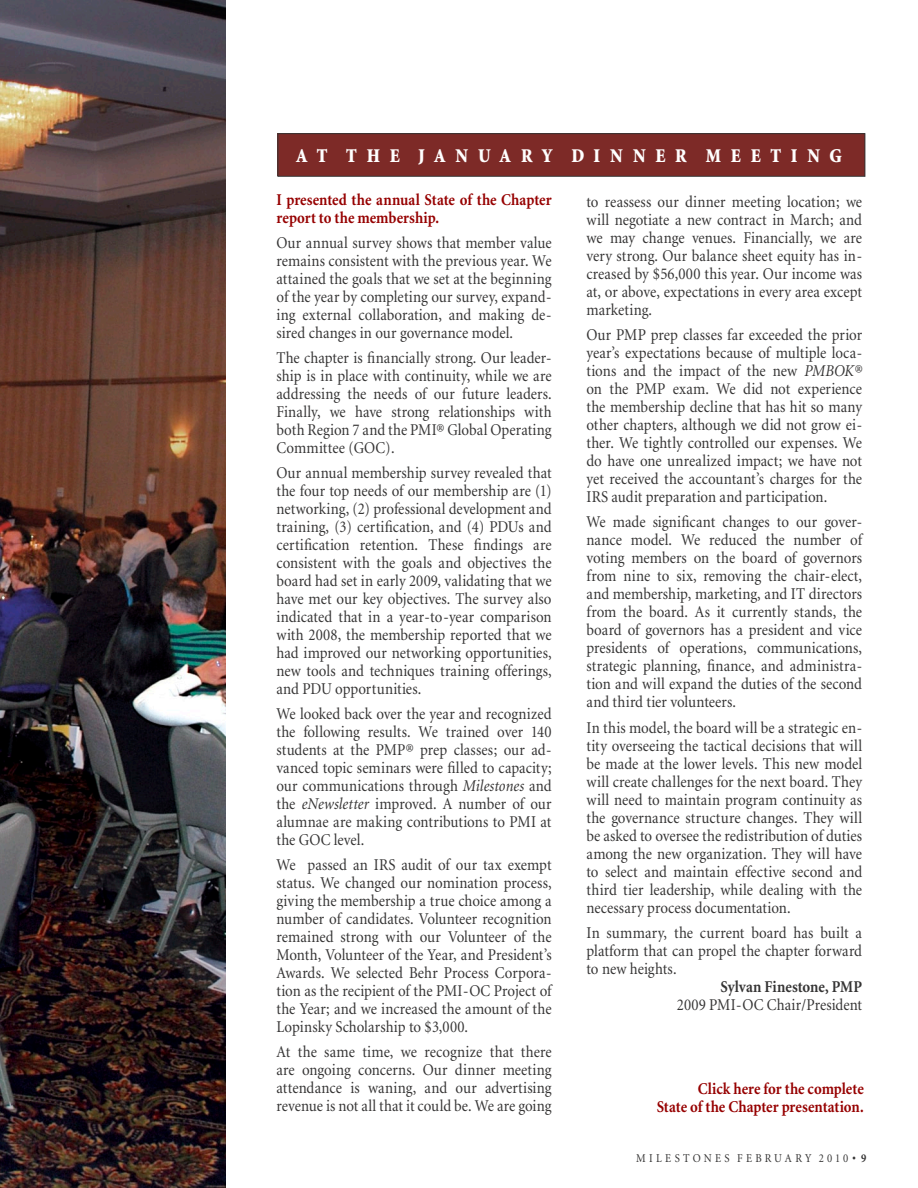
<style>
.page{position:relative;width:918px;height:1188px;background:#fff}
.page>*{position:absolute;margin:0;border:0;box-sizing:border-box;transform-origin:0 0}
.t1{font:900 19.5px "Minion";letter-spacing:.555em;color:#fff;scale:.9 1}
.t2{font:16.5px/18px "Minion";letter-spacing:.005em;color:#353434;text-align:justify;scale:.9 1}
.t3{font:700 16.5px/18px "Minion";letter-spacing:-.005em;color:#960000;scale:.9 1}
.t4{font:700 16.5px "Minion";color:#353434;scale:.9 1}
.t5{font:12px "Minion";letter-spacing:.3em;color:#353434;scale:.9 1}
.s1{font-style:italic}
.s2{font-weight:700}
</style>
<div class="page">
<img style="left:1px;top:0;width:225px;height:1188px">
<div style="left:277px;top:132px;width:590px;height:46px;background:#aaa9a9"></div>
<div style="left:278px;top:134px;width:587px;height:42px;background:#7d2a27"></div>
<div style="left:278px;top:133px;width:587px;height:44px;border:1px solid #353434"></div>
<p class="t1" style="left:296px;top:146px;width:608px">AT THE JANUARY DINNER MEETING</p>
<p class="t3" style="left:276px;top:192px;width:307px">I presented the annual State of the Chapter report to the membership.</p>
<p class="t2" style="left:276px;top:235px;width:307px">Our annual survey shows that member value remains consistent with the previous year. We attained the goals that we set at the beginning of the year by completing our survey, expand&shy;ing external collaboration, and making de&shy;sired changes in our governance model.</p>
<p class="t2" style="left:276px;top:350px;width:307px">The chapter is financially strong. Our leader&shy;ship is in place with continuity, while we are addressing the needs of our future leaders.<br>Finally, we have strong relationships with both Region 7 and the PMI® Global Operating Committee (GOC).</p>
<p class="t2" style="left:276px;top:465px;width:307px">Our annual membership survey revealed that the four top needs of our membership are (1) networking, (2) professional development and training, (3) certification, and (4) PDUs and certification retention. These findings are consistent with the goals and objectives the board had set in early 2009, validating that we have met our key objectives. The survey also indicated that in a year-to-year comparison with 2008, the membership reported that we had improved our networking opportunities, new tools and techniques training offerings, and PDU opportunities.</p>
<p class="t2" style="left:276px;top:706px;width:307px">We looked back over the year and recognized the following results. We trained over 140 students at the PMP® prep classes; our ad&shy;vanced topic seminars were filled to capacity; our communications through <span class="s1">Milestones</span> and the <span class="s1">eNewsletter</span> improved. A number of our alumnae are making contributions to PMI at the GOC level.</p>
<p class="t2" style="left:276px;top:857px;width:307px">We passed an IRS audit of our tax exempt status. We changed our nomination process, giving the membership a true choice among a number of candidates. Volunteer recognition remained strong with our Volunteer of the Month, Volunteer of the Year, and President’s Awards. We selected Behr Process Corpora&shy;tion as the recipient of the PMI-OC Project of the Year; and we increased the amount of the Lopinsky Scholarship to $3,000.</p>
<p class="t2" style="left:276px;top:1044px;width:307px">At the same time, we recognize that there are ongoing concerns. Our dinner meeting attendance is waning, and our advertising revenue is not all that it could be. We are going</p>
<p class="t2" style="left:586px;top:194px;width:308px">to reassess our dinner meeting location; we will negotiate a new contract in March; and we may change venues. Financially, we are very strong. Our balance sheet equity has in&shy;creased by $56,000 this year. Our income was at, or above, expectations in every area except marketing.</p>
<p class="t2" style="left:586px;top:327px;width:308px">Our PMP prep classes far exceeded the prior year’s expectations because of multiple loca&shy;tions and the impact of the new <span class="s1">PMBOK® </span>on the PMP exam. We did not experience the membership decline that has hit so many other chapters, although we did not grow ei&shy;ther. We tightly controlled our expenses. We do have one unrealized impact; we have not yet received the accountant’s charges for the IRS audit preparation and participation.</p>
<p class="t2" style="left:586px;top:514px;width:308px">We made significant changes to our gover&shy;nance model. We reduced the number of voting members on the board of governors from nine to six, removing the chair-elect, and membership, marketing, and IT directors from the board. As it currently stands, the board of governors has a president and vice presidents of operations, communications, strategic planning, finance, and administra&shy;tion and will expand the duties of the second and third tier volunteers.</p>
<p class="t2" style="left:586px;top:719px;width:308px">In this model, the board will be a strategic en&shy;tity overseeing the tactical decisions that will be made at the lower levels. This new model will create challenges for the next board. They will need to maintain program continuity as the governance structure changes. They will be asked to oversee the redistribution of duties among the new organization. They will have to select and maintain effective second and third tier leadership, while dealing with the necessary process documentation.</p>
<p class="t2" style="left:586px;top:924px;width:308px">In summary, the current board has built a platform that can propel the chapter forward to new heights.</p>
<p class="t4" style="left:720px;top:978px;width:159px">Sylvan Finestone, PMP</p>
<p class="t2" style="left:677px;top:996px;width:207px">2009 PMI-OC Chair/President</p>
<p class="t3" style="left:657px;top:1080px;width:232px;text-align:right">Click here for the complete<br>State of the Chapter presentation.</p>
<p class="t5" style="left:636px;top:1152px;width:257px">MILESTONES FEBRUARY 2010<span class="s2">• 9</span></p>
</div>
